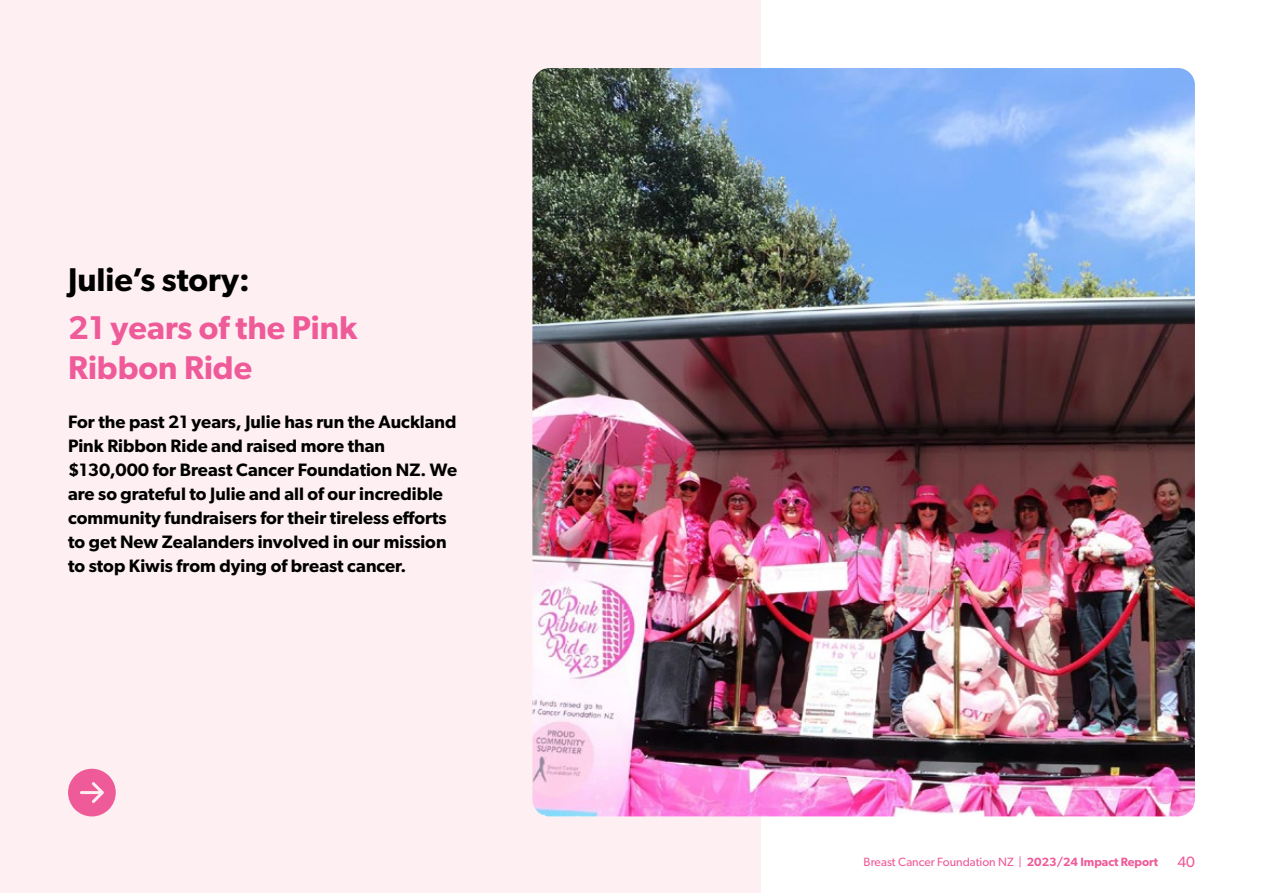
<style>
.page{position:relative;width:1263px;height:893px;background:#fff}
.page>*{position:absolute;margin:0;border:0;box-sizing:border-box;transform-origin:0 0}
.t1{font:600 33px/39.6px "Gibson";color:#ef5b99}
.t2{font:600 33px "Gibson";color:#000}
.t3{font:600 18px/24px "Gibson";color:#000}
.t4{font:15px "Gibson";color:#ef5b99}
.t5{font:12px "Gibson";color:#ef5b99}
.s1{font-weight:600}
</style>
<div class="page">
<div style="left:0;top:0;width:760px;height:893px;background:#fef0f2"></div>
<svg style="left:68px;top:769px;width:48px;height:47px"></svg>
<img style="left:532px;top:68px;width:663px;height:748px">
<h1 class="t2" style="left:68px;top:260px;width:183px">Julie’s story:</h1>
<h1 class="t1" style="left:68px;top:307px;width:291px">21 years of the Pink<br>Ribbon Ride</h1>
<p class="t3" style="left:68px;top:410px;width:391px">For the past 21 years, Julie has run the Auckland Pink Ribbon Ride and raised more than $130,000 for Breast Cancer Foundation NZ. We are so grateful to Julie and all of our incredible community fundraisers for their tireless efforts to get New Zealanders involved in our mission to stop Kiwis from dying of breast cancer.</p>
<p class="t5" style="left:863px;top:855px;width:296px">Breast Cancer Foundation NZ | <span class="s1">2023/24 Impact Report</span></p>
<p class="t4" style="left:1177px;top:853px;width:19px">40</p>
</div>
